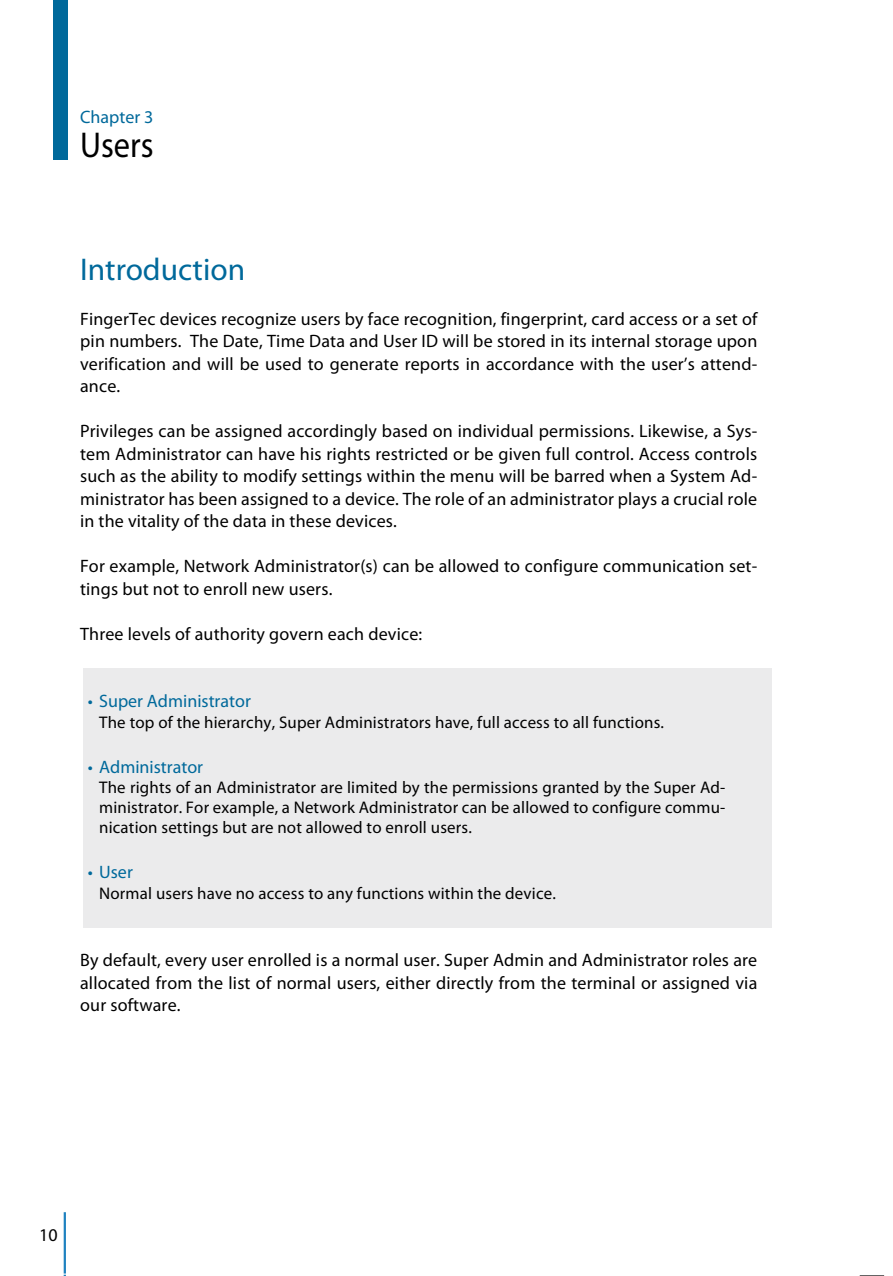
<style>
.page{position:relative;width:893px;height:1276px;background:#fff}
.page>*{position:absolute;margin:0;border:0;box-sizing:border-box;transform-origin:0 0}
.t1{font:36px "Myriad Pro";color:#000;scale:.9 1}
.t2{font:31.5px "Myriad Pro";color:#00699b}
.t3{font:18px/22.5px "Myriad Pro";letter-spacing:.01em;color:#000;text-align:justify}
.t4{font:18px "Myriad Pro";color:#00699b}
.t5{font:16.88px/20.2px "Myriad Pro";letter-spacing:.01em;color:#000;text-align:justify}
</style>
<div class="page">
<svg style="left:860px;top:1275px;width:24px;height:1px"></svg>
<hr style="left:64px;top:1212px;width:2px;height:64px;background:#1f82c0">
<div style="left:53px;top:0;width:14px;height:159px;background:#00699b"></div>
<div style="left:83px;top:668px;width:689px;height:259px;background:#ebebec"></div>
<p class="t4" style="left:80px;top:106px;width:75px">Chapter 3</p>
<h1 class="t1" style="left:80px;top:122px;width:83px">Users</h1>
<h2 class="t2" style="left:80px;top:250px;width:167px">Introduction</h2>
<p class="t3" style="left:80px;top:307px;width:679px">FingerTec devices recognize users by face recognition, fingerprint, card access or a set of pin numbers. The Date, Time Data and User ID will be stored in its internal storage upon verification and will be used to generate reports in accordance with the user’s attend&shy;ance.</p>
<p class="t3" style="left:80px;top:420px;width:679px">Privileges can be assigned accordingly based on individual permissions. Likewise, a Sys&shy;tem Administrator can have his rights restricted or be given full control. Access controls such as the ability to modify settings within the menu will be barred when a System Ad&shy;ministrator has been assigned to a device. The role of an administrator plays a crucial role in the vitality of the data in these devices.</p>
<p class="t3" style="left:80px;top:555px;width:679px">For example, Network Administrator(s) can be allowed to configure communication set&shy;tings but not to enroll new users.</p>
<p class="t3" style="left:80px;top:622px;width:344px">Three levels of authority govern each device:</p>
<p class="t4" style="left:88px;top:690px;width:165px">• Super Administrator</p>
<p class="t5" style="left:99px;top:711px;width:566px">The top of the hierarchy, Super Administrators have, full access to all functions.</p>
<p class="t4" style="left:88px;top:755px;width:117px">• Administrator</p>
<p class="t5" style="left:99px;top:777px;width:628px">The rights of an Administrator are limited by the permissions granted by the Super Ad&shy;ministrator. For example, a Network Administrator can be allowed to configure commu&shy;nication settings but are not allowed to enroll users.</p>
<p class="t4" style="left:88px;top:861px;width:47px">• User</p>
<p class="t5" style="left:99px;top:882px;width:458px">Normal users have no access to any functions within the device.</p>
<p class="t3" style="left:80px;top:948px;width:679px">By default, every user enrolled is a normal user. Super Admin and Administrator roles are allocated from the list of normal users, either directly from the terminal or assigned via our software.</p>
<p class="t3" style="left:39px;top:1223px;width:20px">10</p>
</div>
